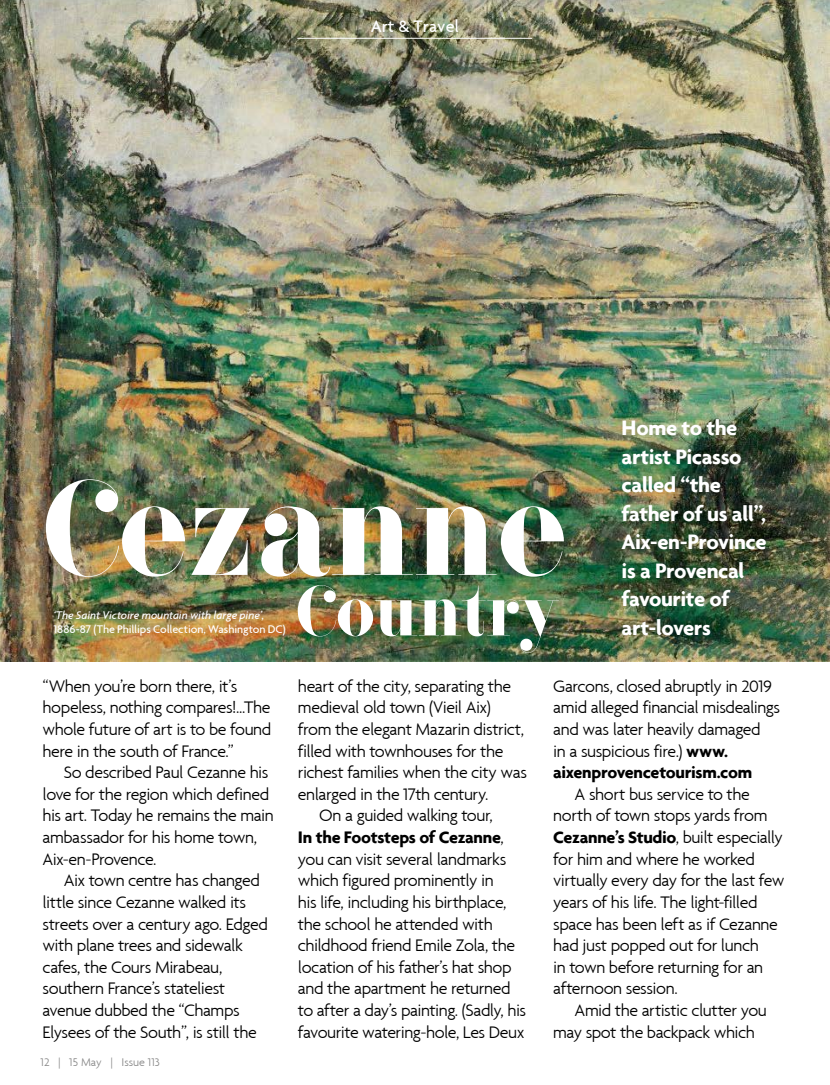
<style>
.page{position:relative;width:830px;height:1085px;background:#fff}
.page>*{position:absolute;margin:0;border:0;box-sizing:border-box;transform-origin:0 0}
.t1{font:800 133.65px "F Bella";color:#fff}
.t2{font:800 70.35px "F Bella";color:#fff}
.t3{font:700 22.5px/28.5px "Agenda";letter-spacing:-.02em;color:#fff}
.t4{font:300 18px/21.6px "Agenda";letter-spacing:-.03em;color:#000}
.t5{font:700 18px "Agenda";letter-spacing:-.02em;color:#000}
.t6{font:500 18px "Agenda";color:#fff}
.t7{font:500 12px/14.4px "Agenda";letter-spacing:-.01em;color:#fff}
.t8{font:300 12px "Agenda";color:#878787}
.s1{font-style:italic}
.s2{font-weight:300}
.s3{font-weight:700}
</style>
<div class="page">
<img style="left:0;top:0;width:829px;height:662px">
<hr style="left:297px;top:38px;width:234px;height:1px;background:#fff">
<p class="t6" style="left:370px;top:15px;width:90px">Art &amp; Travel</p>
<h1 class="t1" style="left:43px;top:450px;width:524px">Cezanne</h1>
<h2 class="t2" style="left:296px;top:570px;width:265px">Country</h2>
<p class="t7" style="left:53px;top:607px;width:234px"><span class="s1">‘The Saint Victoire mountain with large pine’</span>,<br>1886-87 (The Phillips Collection, Washington DC)</p>
<p class="t3" style="left:621px;top:413px;width:146px">Home to the artist Picasso called “the father of us all”,<br>Aix-en-Province is a Provencal favourite of art-lovers</p>
<p class="t4" style="left:43px;top:674px;width:230px">“When you’re born there, it’s hopeless, nothing compares!...The whole future of art is to be found here in the south of France.”</p>
<p class="t4" style="left:43px;top:761px;width:232px;text-indent:21px">So described Paul Cezanne his love for the region which defined his art. Today he remains the main ambassador for his home town,<br>Aix-en-Provence.</p>
<p class="t4" style="left:43px;top:869px;width:227px;text-indent:21px">Aix town centre has changed little since Cezanne walked its streets over a century ago. Edged with plane trees and sidewalk cafes, the Cours Mirabeau, southern France’s stateliest avenue dubbed the “Champs<br>Elysees of the South”, is still the</p>
<p class="t8" style="left:40px;top:1054px;width:121px">12 | 15 May | Issue 113</p>
<p class="t4" style="left:298px;top:674px;width:215px">heart of the city, separating the</p>
<p class="t4" style="left:298px;top:696px;width:194px">medieval old town (Vieil Aix)</p>
<p class="t4" style="left:298px;top:718px;width:227px">from the elegant Mazarin district,</p>
<p class="t4" style="left:298px;top:739px;width:207px">filled with townhouses for the</p>
<p class="t4" style="left:298px;top:761px;width:231px">richest families when the city was</p>
<p class="t4" style="left:298px;top:782px;width:192px">enlarged in the 17th century.</p>
<p class="t4" style="left:319px;top:804px;width:175px">On a guided walking tour,</p>
<p class="t5" style="left:298px;top:826px;width:207px">In the Footsteps of Cezanne<span class="s2">,</span></p>
<p class="t4" style="left:298px;top:847px;width:210px">you can visit several landmarks</p>
<p class="t4" style="left:298px;top:869px;width:197px">which figured prominently in</p>
<p class="t4" style="left:298px;top:890px;width:210px">his life, including his birthplace,</p>
<p class="t4" style="left:298px;top:912px;width:196px">the school he attended with</p>
<p class="t4" style="left:298px;top:934px;width:219px">childhood friend Emile Zola, the</p>
<p class="t4" style="left:298px;top:955px;width:215px">location of his father’s hat shop</p>
<p class="t4" style="left:298px;top:977px;width:214px">and the apartment he returned</p>
<p class="t4" style="left:298px;top:998px;width:230px">to after a day’s painting. (Sadly, his</p>
<p class="t4" style="left:298px;top:1020px;width:228px">favourite watering-hole, Les Deux</p>
<p class="t4" style="left:553px;top:674px;width:228px">Garcons, closed abruptly in 2019 amid alleged financial misdealings and was later heavily damaged<br>in a suspicious fire.) <span class="s3">www. aixenprovencetourism.com</span></p>
<p class="t4" style="left:553px;top:782px;width:233px;text-indent:21px">A short bus service to the north of town stops yards from<br><span class="s3">Cezanne’s Studio</span>, built especially for him and where he worked virtually every day for the last few years of his life. The light-filled space has been left as if Cezanne had just popped out for lunch<br>in town before returning for an afternoon session.</p>
<p class="t4" style="left:553px;top:998px;width:215px;text-indent:21px">Amid the artistic clutter you may spot the backpack which</p>
</div>
